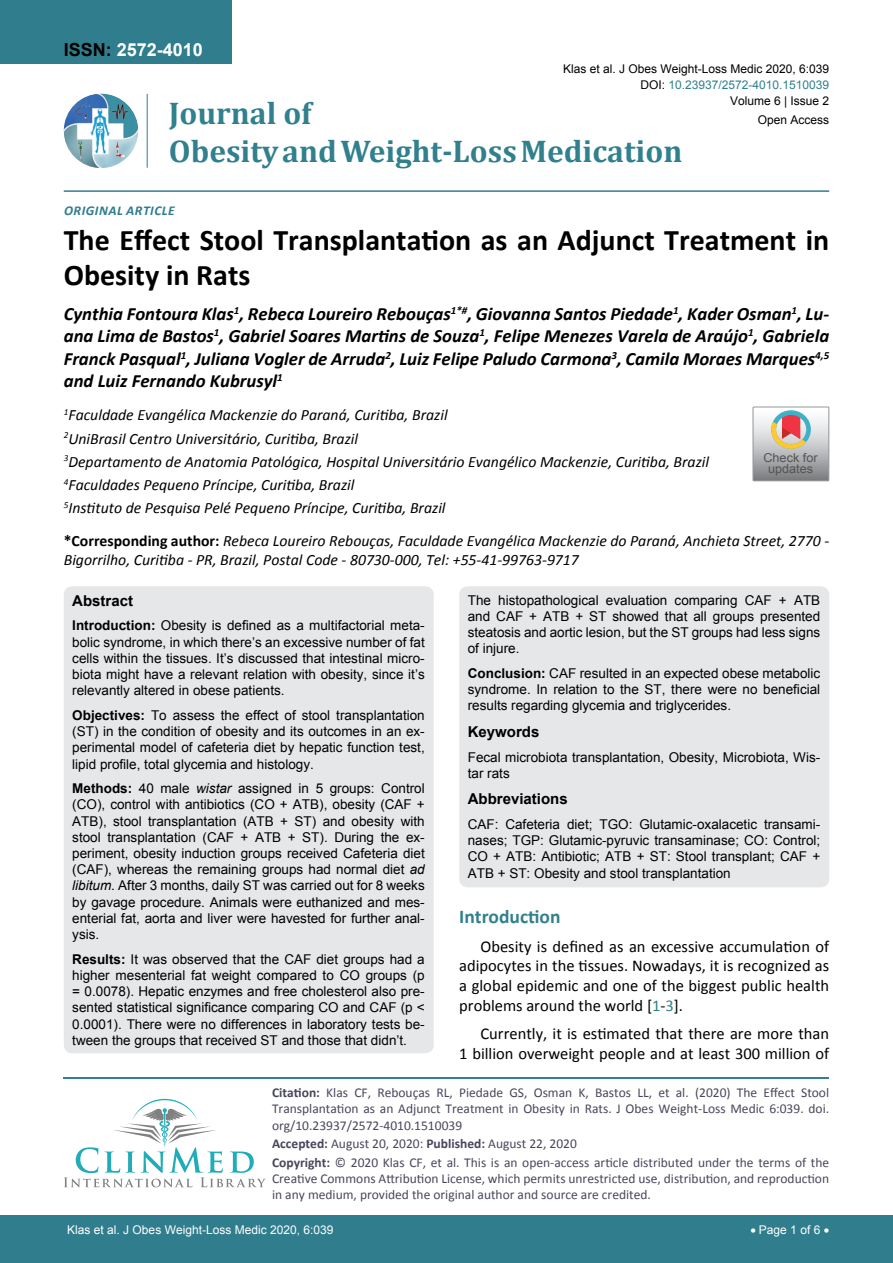
<style>
.page{position:relative;width:893px;height:1263px;background:#fff}
.page>*{position:absolute;margin:0;border:0;box-sizing:border-box;transform-origin:0 0}
.t1{font:700 31.5px/37.8px "Cambria";color:#30808d}
.t2{font:700 30px/34.5px "Calibri";color:#000}
.t3{font:700 19.5px "Calibri";color:#30808d}
.t4{font:italic 700 18.75px/22.5px "Calibri";color:#000;text-align:justify}
.t5{font:700 18px "Arial";color:#fff}
.t6{font:16.5px/19.8px "Calibri";color:#000;text-align:justify}
.t7{font:italic 15.75px/23.1px "Calibri";color:#000}
.t8{font:700 15px "Arial";color:#000}
.t9{font:13.5px/16.2px "Arial";color:#000;text-align:justify}
.t10{font:13.5px/16.2px "Calibri";color:#47475c}
.t11{font:italic 700 13.5px "Calibri";letter-spacing:.04em;color:#307d8d}
.t12{font:12.3px/10.5px "Arial";color:#535353;text-align:center}
.t13{font:12px "Arial";color:#000}
.t14{font:12px "Arial";color:#fff}
.t15{font:12px "Arial";color:#30808d}
.s1{color:#000}
.s2{font-weight:700;font-style:normal}
.s3{font-weight:700}
.s4{font-style:italic}
.s5{color:#30808d}
</style>
<div class="page">
<div style="left:0;top:0;width:231px;height:64px;background:#307d8d"></div>
<img style="left:64px;top:94px;width:74px;height:74px;border-radius:37px">
<hr style="left:147px;top:94px;width:1px;height:74px;background:#307d8d">
<hr style="left:64px;top:190px;width:765px;height:2px;background:#307d8d">
<hr style="left:64px;top:1077px;width:765px;height:1px;background:#30808d">
<svg style="left:64px;top:1099px;width:202px;height:88px"></svg>
<div style="left:0;top:1216px;width:893px;height:47px;background:#307d8d"></div>
<div style="left:64px;top:586px;width:370px;height:467px;background:#e6e7e8;border-radius:9px"></div>
<div style="left:459px;top:586px;width:370px;height:301px;background:#e6e7e8;border-radius:9px"></div>
<svg style="left:753px;top:407px;width:76px;height:74px;background:#bdb6b3"></svg>
<h3 class="t5" style="left:64px;top:38px;width:141px"><span class="s1">ISSN:</span> 2572-4010</h3>
<p class="t13" style="left:563px;top:60px;width:268px">Klas et al. J Obes Weight-Loss Medic 2020, 6:039</p>
<p class="t13" style="left:730px;top:93px;width:101px">Volume 6 | Issue 2</p>
<p class="t15" style="left:640px;top:77px;width:190px"><span class="s1">DOI:</span> 10.23937/2572-4010.1510039</p>
<h1 class="t1" style="left:169px;top:93px;width:515px">Journal of<br>Obesity and Weight-Loss Medication</h1>
<p class="t13" style="left:758px;top:112px;width:73px">Open Access</p>
<p class="t11" style="left:64px;top:202px;width:112px">Original Articl e</p>
<h2 class="t2" style="left:64px;top:223px;width:767px">The Effect Stool Transplantation as an Adjunct Treatment in<br>Obesity in Rats</h2>
<p class="t4" style="left:64px;top:302px;width:767px">Cynthia Fontoura Klas<sup>1</sup>, Rebeca Loureiro Rebouças<sup>1*#</sup>, Giovanna Santos Piedade<sup>1</sup>, Kader Osman<sup>1</sup>, Lu&shy;ana Lima de Bastos<sup>1</sup>, Gabriel Soares Martins de Souza<sup>1</sup>, Felipe Menezes Varela de Araújo<sup>1</sup>, Gabriela Franck Pasqual<sup>1</sup>, Juliana Vogler de Arruda<sup>2</sup>, Luiz Felipe Paludo Carmona<sup>3</sup>, Camila Moraes Marques<sup>4,5 </sup>and Luiz Fernando Kubrusyl<sup>1</sup></p>
<p class="t7" style="left:64px;top:403px;width:647px"><sup>1</sup>Faculdade Evangélica Mackenzie do Paraná, Curitiba, Brazil<br><sup>2</sup>UniBrasil Centro Universitário, Curitiba, Brazil<br><sup>3</sup>Departamento de Anatomia Patológica, Hospital Universitário Evangélico Mackenzie, Curitiba, Brazil <sup>4</sup>Faculdades Pequeno Príncipe, Curitiba, Brazil<br><sup>5</sup>Instituto de Pesquisa Pelé Pequeno Príncipe, Curitiba, Brazil</p>
<p class="t7" style="left:64px;top:531px;width:767px;line-height:18.9px"><span class="s2">*Corresponding author:</span> Rebeca Loureiro Rebouças, Faculdade Evangélica Mackenzie do Paraná, Anchieta Street, 2770 -<br>Bigorrilho, Curitiba - PR, Brazil, Postal Code - 80730-000, Tel: +55-41-99763-9717</p>
<p class="t8" style="left:72px;top:590px;width:62px">Abstract</p>
<p class="t9" style="left:72px;top:618px;width:354px"><span class="s3">Introduction:</span> Obesity is defined as a multifactorial meta&shy;bolic syndrome, in which there’s an excessive number of fat cells within the tissues. It’s discussed that intestinal micro&shy;biota might have a relevant relation with obesity, since it’s relevantly altered in obese patients.</p>
<p class="t9" style="left:72px;top:707px;width:354px"><span class="s3">Objectives:</span> To assess the effect of stool transplantation (ST) in the condition of obesity and its outcomes in an ex&shy;perimental model of cafeteria diet by hepatic function test, lipid profile, total glycemia and histology.</p>
<p class="t9" style="left:72px;top:780px;width:354px"><span class="s3">Methods:</span> 40 male <span class="s4">wistar</span> assigned in 5 groups: Control (CO), control with antibiotics (CO + ATB), obesity (CAF + ATB), stool transplantation (ATB + ST) and obesity with stool transplantation (CAF + ATB + ST). During the ex&shy;periment, obesity induction groups received Cafeteria diet (CAF), whereas the remaining groups had normal diet <span class="s4">ad libitum</span>. After 3 months, daily ST was carried out for 8 weeks by gavage procedure. Animals were euthanized and mes&shy;enterial fat, aorta and liver were havested for further anal&shy;ysis.</p>
<p class="t9" style="left:72px;top:951px;width:354px"><span class="s3">Results:</span> It was observed that the CAF diet groups had a higher mesenterial fat weight compared to CO groups (p = 0.0078). Hepatic enzymes and free cholesterol also pre&shy;sented statistical significance comparing CO and CAF (p &lt; 0.0001). There were no differences in laboratory tests be&shy;tween the groups that received ST and those that didn’t.</p>
<p class="t12" style="left:763px;top:453px;width:56px">Check for updates</p>
<p class="t9" style="left:468px;top:592px;width:354px">The histopathological evaluation comparing CAF + ATB and CAF + ATB + ST showed that all groups presented steatosis and aortic lesion, but the ST groups had less signs of injure.</p>
<p class="t9" style="left:468px;top:665px;width:354px"><span class="s3">Conclusion:</span> CAF resulted in an expected obese metabolic syndrome. In relation to the ST, there were no beneficial results regarding glycemia and triglycerides.</p>
<p class="t8" style="left:468px;top:721px;width:73px">Keywords</p>
<p class="t9" style="left:468px;top:749px;width:354px">Fecal microbiota transplantation, Obesity, Microbiota, Wis&shy;tar rats</p>
<p class="t8" style="left:468px;top:789px;width:102px">Abbreviations</p>
<p class="t9" style="left:468px;top:816px;width:354px">CAF: Cafeteria diet; TGO: Glutamic-oxalacetic transami&shy;nases; TGP: Glutamic-pyruvic transaminase; CO: Control; CO + ATB: Antibiotic; ATB + ST: Stool transplant; CAF + ATB + ST: Obesity and stool transplantation</p>
<h3 class="t3" style="left:459px;top:904px;width:103px">Introduction</h3>
<p class="t6" style="left:459px;top:936px;width:371px;text-indent:21px">Obesity is defined as an excessive accumulation of adipocytes in the tissues. Nowadays, it is recognized as a global epidemic and one of the biggest public health problems around the world [<span class="s5">1</span>-<span class="s5">3</span>].</p>
<p class="t6" style="left:459px;top:1024px;width:371px;text-align:right">Currently, it is estimated that there are more than<br>1 billion overweight people and at least 300 million of</p>
<p class="t10" style="left:272px;top:1084px;width:559px;text-align:justify"><span class="s3">Citation:</span> Klas CF, Rebouças RL, Piedade GS, Osman K, Bastos LL, et al. (2020) The Effect Stool Transplantation as an Adjunct Treatment in Obesity in Rats. J Obes Weight-Loss Medic 6:039. doi. org/10.23937/2572-4010.1510039</p>
<p class="t10" style="left:272px;top:1134px;width:559px;line-height:18.6px"><span class="s3">Accepted:</span> August 20, 2020: <span class="s3">Published:</span> August 22, 2020<br><span class="s3">Copyright:</span> © 2020 Klas CF, et al. This is an open-access article distributed under the terms of the</p>
<p class="t10" style="left:272px;top:1170px;width:559px">Creative Commons Attribution License, which permits unrestricted use, distribution, and reproduction in any medium, provided the original author and source are credited.</p>
<p class="t14" style="left:67px;top:1222px;width:268px">Klas et al. J Obes Weight-Loss Medic 2020, 6:039</p>
<p class="t14" style="left:750px;top:1222px;width:80px">• Page 1 of 6 •</p>
</div>
